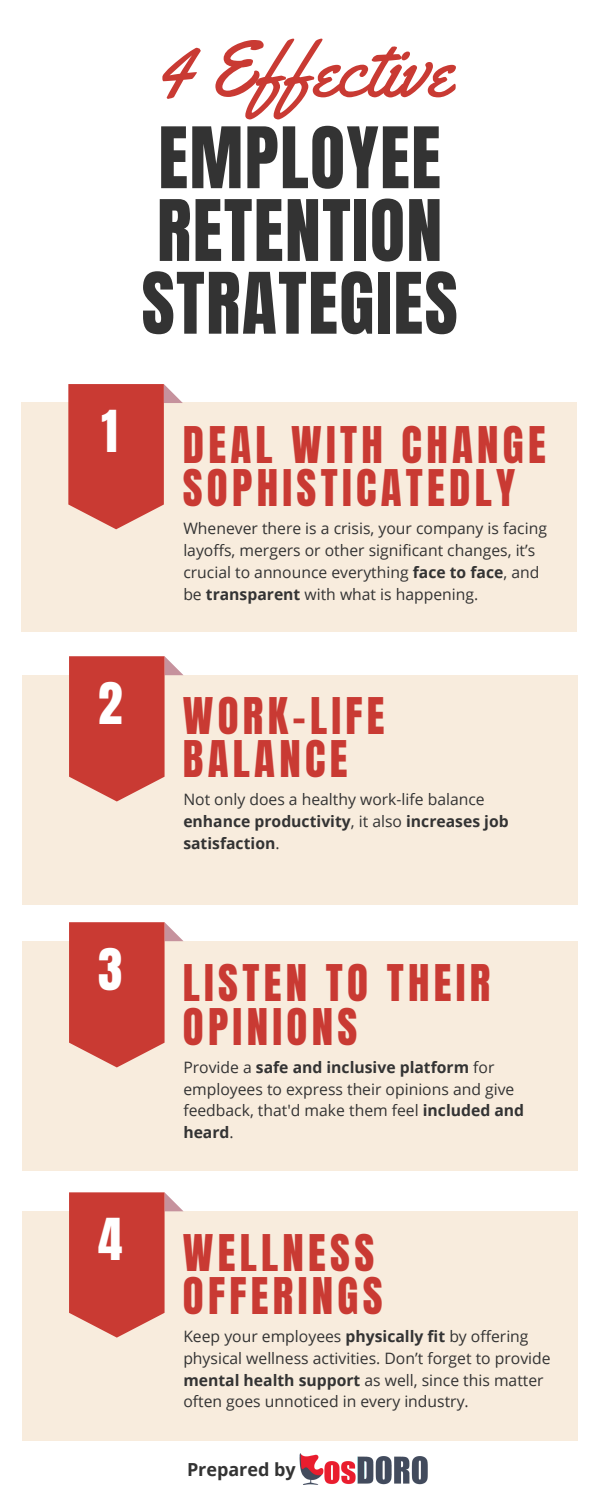
<style>
.page{position:relative;width:600px;height:1500px;background:#fff}
.page>*{position:absolute;margin:0;border:0;box-sizing:border-box;transform-origin:0 0}
.t1{font:78.6px "Yellowtail";color:#c93a33}
.t2{font:72px/72.8px "Anton";letter-spacing:.02em;color:#333}
.t3{font:49.1px "Anton";color:#fff}
.t4{font:43px/43.5px "Anton";letter-spacing:.1em;color:#c93a33}
.t5{font:700 18px "Open Sans";color:#333}
.t6{font:15.7px/21.8px "Open Sans";color:#333}
.s1{font-weight:700}
</style>
<div class="page">
<div style="left:21px;top:403px;width:556px;height:229px;background:#f8ecdd"></div>
<svg style="left:68px;top:384px;width:115px;height:145px"></svg>
<div style="left:22px;top:675px;width:556px;height:229px;background:#f8ecdd"></div>
<svg style="left:69px;top:656px;width:114px;height:146px"></svg>
<div style="left:22px;top:941px;width:556px;height:229px;background:#f8ecdd"></div>
<svg style="left:69px;top:922px;width:114px;height:145px"></svg>
<div style="left:22px;top:1211px;width:556px;height:229px;background:#f8ecdd"></div>
<svg style="left:69px;top:1192px;width:115px;height:146px"></svg>
<img style="left:300px;top:1453px;width:128px;height:32px">
<p class="t1" style="left:157px;top:20px;width:296px">4 Effective</p>
<p class="t2" style="left:142px;top:123px;width:318px">EMPLOYEE<br>RETENTION<br>STRATEGIES</p>
<p class="t3" style="left:101px;top:396px;width:18px">1</p>
<p class="t4" style="left:183px;top:424px;width:364px">DEAL WITH CHANGE<br>SOPHISTICATEDLY</p>
<p class="t6" style="left:183px;top:517px;width:365px">Whenever there is a crisis, your company is facing layoffs, mergers or other significant changes, it’s crucial to announce everything <span class="s1">face to face</span>, and be <span class="s1">transparent</span> with what is happening.</p>
<p class="t3" style="left:98px;top:668px;width:26px">2</p>
<p class="t4" style="left:183px;top:695px;width:203px">WORK-LIFE<br>BALANCE</p>
<p class="t6" style="left:183px;top:788px;width:327px">Not only does a healthy work-life balance <span class="s1">enhance productivity</span>, it also <span class="s1">increases job satisfaction</span>.</p>
<p class="t3" style="left:98px;top:934px;width:26px">3</p>
<p class="t3" style="left:98px;top:1204px;width:26px">4</p>
<p class="t4" style="left:183px;top:962px;width:309px">LISTEN TO THEIR<br>OPINIONS</p>
<p class="t6" style="left:183px;top:1056px;width:342px">Provide a <span class="s1">safe and inclusive platform</span> for employees to express their opinions and give feedback, that'd make them feel <span class="s1">included and heard</span>.</p>
<p class="t4" style="left:183px;top:1231px;width:201px">WELLNESS<br>OFFERINGS</p>
<p class="t6" style="left:183px;top:1325px;width:369px">Keep your employees <span class="s1">physically fit</span> by offering physical wellness activities. Don’t forget to provide <span class="s1">mental health support</span> as well, since this matter often goes unnoticed in every industry.</p>
<p class="t5" style="left:187px;top:1457px;width:110px">Prepared by</p>
</div>
